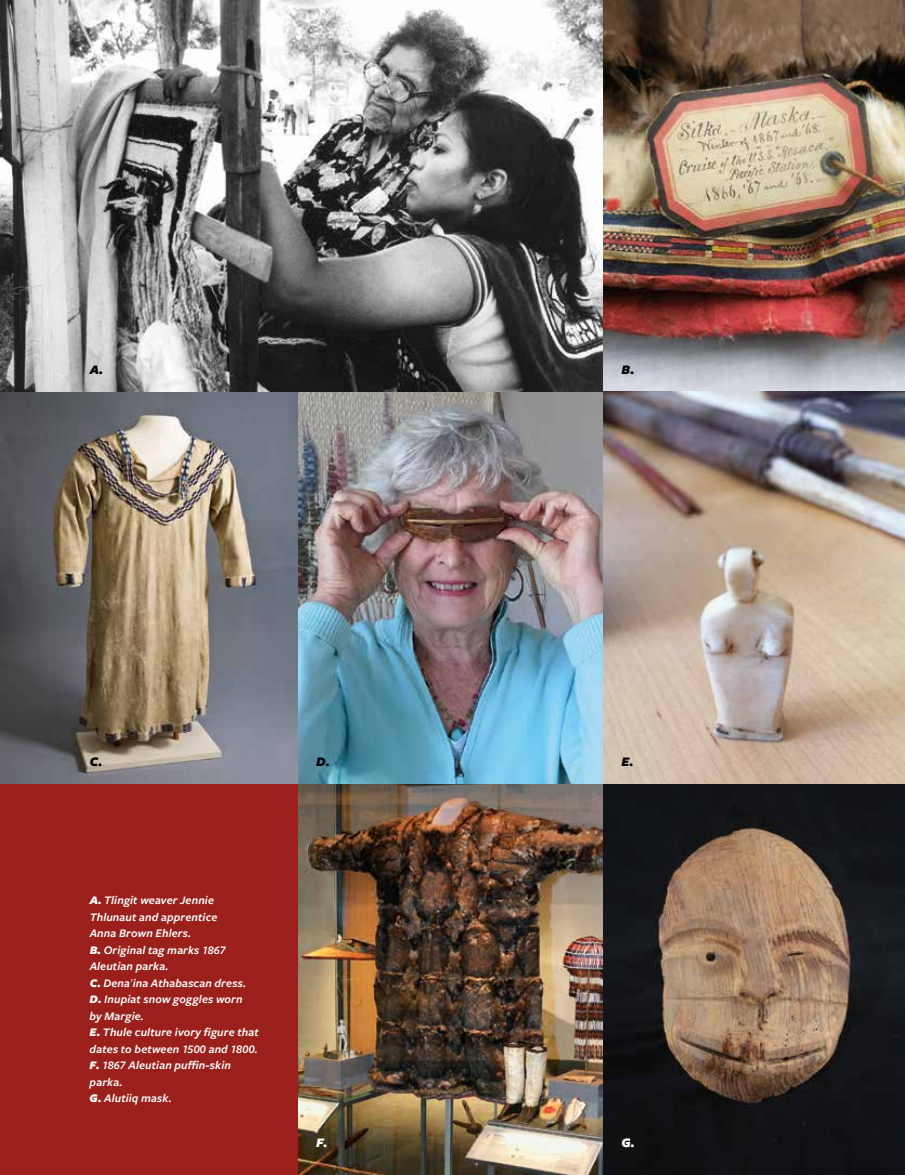
<style>
.page{position:relative;width:905px;height:1175px;background:#fff}
.page>*{position:absolute;margin:0;border:0;box-sizing:border-box;transform-origin:0 0}
.t1{font:italic 900 13.5px "Freight Sans Pro";color:#000}
.t2{font:italic 900 13.5px "Freight Sans Pro";color:#fff}
.t3{font:italic 600 12px/16.5px "Freight Sans Pro";letter-spacing:.01em;color:#fff}
.s1{font-weight:900}
.s2{font-family:"Scala Sans Pro";font-weight:400}
</style>
<div class="page">
<div style="left:0;top:783px;width:302px;height:391px;background:#9b201b"></div>
<img style="left:298px;top:392px;width:606px;height:782px">
<img style="left:0;top:392px;width:301px;height:391px">
<img style="left:0;top:0;width:904px;height:392px">
<p class="t1" style="left:90px;top:360px;width:15px">A.</p>
<p class="t1" style="left:90px;top:751px;width:14px">C.</p>
<p class="t3" style="left:90px;top:891px;width:171px"><span class="s1">A.</span> Tlingit weaver Jennie<br>Thlunaut and apprentice<br>Anna Brown Ehlers.<br><span class="s1">B.</span> Original tag marks 1867<br>Aleutian parka.<br><span class="s1">C.</span> Dena<span class="s2">'</span>ina Athabascan dress.<br><span class="s1">D.</span> Inupiat snow goggles worn<br>by Margie.<br><span class="s1">E.</span> Thule culture ivory figure that dates to between 1500 and 1800.<br><span class="s1">F.</span> 1867 Aleutian puffin-skin parka.<br><span class="s1">G.</span> Alutiiq mask.</p>
<p class="t1" style="left:316px;top:751px;width:15px">D.</p>
<p class="t2" style="left:316px;top:1133px;width:13px">F.</p>
<p class="t1" style="left:621px;top:360px;width:15px">B.</p>
<p class="t1" style="left:621px;top:751px;width:14px">E.</p>
<p class="t2" style="left:621px;top:1133px;width:15px">G.</p>
</div>
